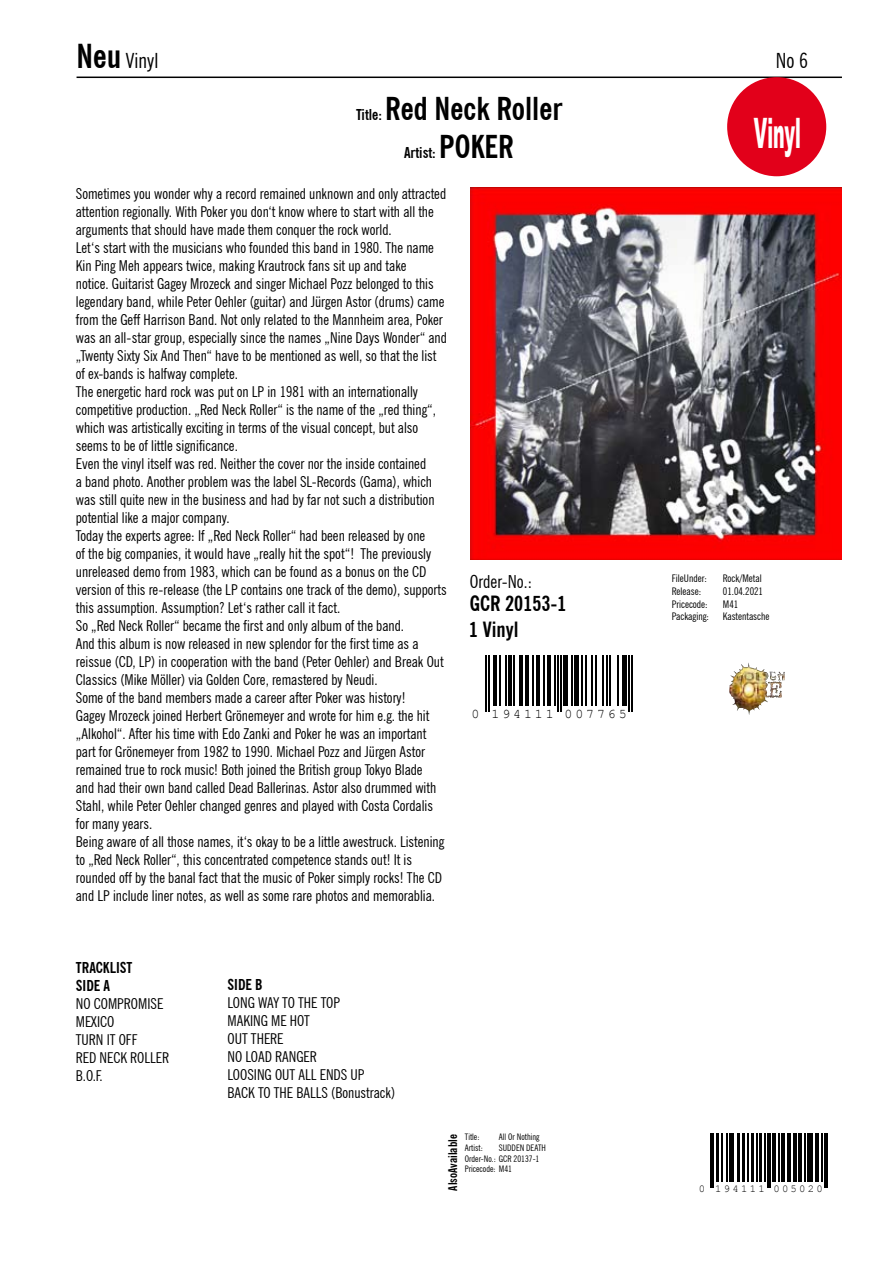
<style>
.page{position:relative;width:893px;height:1263px;background:#fff}
.page>*{position:absolute;margin:0;border:0;box-sizing:border-box;transform-origin:0 0}
.t1{font:900 42px "Arial";letter-spacing:.005em;color:#fff;scale:.41 1}
.t2{font:700 condensed 31.5px "News Gothic BT";color:#000}
.t3{font:700 condensed 21px "News Gothic BT";color:#000}
.t4{font:condensed 21px "News Gothic BT";color:#000}
.t5{font:condensed 18px "News Gothic BT";color:#000}
.t6{font:condensed 15px/18px "News Gothic BT";color:#000}
.t7{font:700 condensed 15px/18px "News Gothic BT";color:#000}
.t8{font:13.35px "Courier New";letter-spacing:.215em;color:#000}
.t9{font:700 condensed 12px "News Gothic BT";color:#000}
.t10{font:10.65px "Courier New";letter-spacing:.215em;color:#000}
.t11{font:condensed 10.5px "News Gothic BT";color:#000}
.t12{font:condensed 9px/10.6px "News Gothic BT";color:#000}
.s1{font-weight:700;font-size:33px}
.s2{font-size:15px}
.s3{font-size:31.5px}
</style>
<div class="page">
<hr style="left:77px;top:77px;width:765px;height:1px;background:#000">
<img style="left:470px;top:187px;width:372px;height:372px">
<hr style="left:485px;top:655px;width:2px;height:57px;background:#000">
<hr style="left:488px;top:655px;width:2px;height:57px;background:#000">
<hr style="left:493px;top:655px;width:3px;height:50px;background:#000">
<hr style="left:499px;top:655px;width:2px;height:50px;background:#000">
<hr style="left:506px;top:655px;width:1px;height:50px;background:#000">
<hr style="left:509px;top:655px;width:3px;height:50px;background:#000">
<hr style="left:513px;top:655px;width:2px;height:50px;background:#000">
<hr style="left:520px;top:655px;width:3px;height:50px;background:#000">
<hr style="left:526px;top:655px;width:3px;height:50px;background:#000">
<hr style="left:532px;top:655px;width:2px;height:50px;background:#000">
<hr style="left:537px;top:655px;width:3px;height:50px;background:#000">
<hr style="left:543px;top:655px;width:1px;height:50px;background:#000">
<hr style="left:547px;top:655px;width:4px;height:50px;background:#000">
<hr style="left:554px;top:655px;width:1px;height:50px;background:#000">
<hr style="left:557px;top:655px;width:1px;height:57px;background:#000">
<hr style="left:560px;top:655px;width:1px;height:57px;background:#000">
<div style="left:563px;top:655px;width:5px;height:50px;background:#000"></div>
<hr style="left:571px;top:655px;width:1px;height:50px;background:#000">
<div style="left:574px;top:655px;width:5px;height:50px;background:#000"></div>
<hr style="left:582px;top:655px;width:1px;height:50px;background:#000">
<hr style="left:585px;top:655px;width:1px;height:50px;background:#000">
<hr style="left:591px;top:655px;width:2px;height:50px;background:#000">
<hr style="left:596px;top:655px;width:1px;height:50px;background:#000">
<hr style="left:602px;top:655px;width:1px;height:50px;background:#000">
<hr style="left:606px;top:655px;width:2px;height:50px;background:#000">
<hr style="left:610px;top:655px;width:1px;height:50px;background:#000">
<hr style="left:617px;top:655px;width:2px;height:50px;background:#000">
<div style="left:622px;top:655px;width:5px;height:50px;background:#000"></div>
<hr style="left:628px;top:655px;width:2px;height:57px;background:#000">
<hr style="left:631px;top:655px;width:2px;height:57px;background:#000">
<img style="left:729px;top:663px;width:20px;height:41px">
<hr style="left:710px;top:1133px;width:1px;height:54px;background:#000">
<hr style="left:713px;top:1133px;width:1px;height:54px;background:#000">
<hr style="left:716px;top:1133px;width:3px;height:49px;background:#000">
<hr style="left:721px;top:1133px;width:2px;height:49px;background:#000">
<hr style="left:726px;top:1133px;width:1px;height:49px;background:#000">
<hr style="left:729px;top:1133px;width:2px;height:49px;background:#000">
<hr style="left:732px;top:1133px;width:2px;height:49px;background:#000">
<hr style="left:737px;top:1133px;width:3px;height:49px;background:#000">
<hr style="left:742px;top:1133px;width:3px;height:49px;background:#000">
<hr style="left:747px;top:1133px;width:2px;height:49px;background:#000">
<hr style="left:751px;top:1133px;width:2px;height:49px;background:#000">
<hr style="left:756px;top:1133px;width:1px;height:49px;background:#000">
<hr style="left:760px;top:1133px;width:2px;height:49px;background:#000">
<hr style="left:765px;top:1133px;width:1px;height:49px;background:#000">
<hr style="left:767px;top:1133px;width:1px;height:54px;background:#000">
<hr style="left:770px;top:1133px;width:1px;height:54px;background:#000">
<hr style="left:772px;top:1133px;width:4px;height:49px;background:#000">
<hr style="left:778px;top:1133px;width:1px;height:49px;background:#000">
<hr style="left:781px;top:1133px;width:3px;height:49px;background:#000">
<hr style="left:787px;top:1133px;width:1px;height:49px;background:#000">
<hr style="left:789px;top:1133px;width:2px;height:49px;background:#000">
<hr style="left:793px;top:1133px;width:4px;height:49px;background:#000">
<hr style="left:798px;top:1133px;width:4px;height:49px;background:#000">
<hr style="left:804px;top:1133px;width:2px;height:49px;background:#000">
<hr style="left:807px;top:1133px;width:2px;height:49px;background:#000">
<hr style="left:810px;top:1133px;width:3px;height:49px;background:#000">
<hr style="left:815px;top:1133px;width:4px;height:49px;background:#000">
<hr style="left:822px;top:1133px;width:1px;height:49px;background:#000">
<hr style="left:824px;top:1133px;width:1px;height:54px;background:#000">
<hr style="left:827px;top:1133px;width:1px;height:54px;background:#000">
<div style="left:727px;top:77px;width:99px;height:99px;background:#e2001a;border-radius:50%"></div>
<h3 class="t4" style="left:77px;top:47px;width:83px"><span class="s1">Neu</span> Vinyl</h3>
<h3 class="t4" style="left:776px;top:47px;width:34px">No 6</h3>
<h2 class="t2" style="left:356px;top:89px;width:208px"><span class="s2">Title:</span> Red Neck Roller</h2>
<p class="t7" style="left:404px;top:143px;width:112px">Artist: <span class="s3">POKER</span></p>
<p class="t6" style="left:76px;top:184px;width:373px">Sometimes you wonder why a record remained unknown and only attracted attention regionally. With Poker you don‘t know where to start with all the arguments that should have made them conquer the rock world.<br>Let‘s start with the musicians who founded this band in 1980. The name Kin Ping Meh appears twice, making Krautrock fans sit up and take<br>notice. Guitarist Gagey Mrozeck and singer Michael Pozz belonged to this legendary band, while Peter Oehler (guitar) and Jürgen Astor (drums) came from the Geff Harrison Band. Not only related to the Mannheim area, Poker was an all-star group, especially since the names „Nine Days Wonder“ and „Twenty Sixty Six And Then“ have to be mentioned as well, so that the list of ex-bands is halfway complete.<br>The energetic hard rock was put on LP in 1981 with an internationally competitive production. „Red Neck Roller“ is the name of the „red thing“, which was artistically exciting in terms of the visual concept, but also seems to be of little significance.<br>Even the vinyl itself was red. Neither the cover nor the inside contained<br>a band photo. Another problem was the label SL-Records (Gama), which was still quite new in the business and had by far not such a distribution potential like a major company.<br>Today the experts agree: If „Red Neck Roller“ had been released by one<br>of the big companies, it would have „really hit the spot“! The previously unreleased demo from 1983, which can be found as a bonus on the CD version of this re-release (the LP contains one track of the demo), supports this assumption. Assumption? Let‘s rather call it fact.<br>So „Red Neck Roller“ became the first and only album of the band.<br>And this album is now released in new splendor for the first time as a reissue (CD, LP) in cooperation with the band (Peter Oehler) and Break Out Classics (Mike Möller) via Golden Core, remastered by Neudi.<br>Some of the band members made a career after Poker was history!<br>Gagey Mrozeck joined Herbert Grönemeyer and wrote for him e.g. the hit „Alkohol“. After his time with Edo Zanki and Poker he was an important part for Grönemeyer from 1982 to 1990. Michael Pozz and Jürgen Astor remained true to rock music! Both joined the British group Tokyo Blade<br>and had their own band called Dead Ballerinas. Astor also drummed with Stahl, while Peter Oehler changed genres and played with Costa Cordalis for many years.<br>Being aware of all those names, it‘s okay to be a little awestruck. Listening to „Red Neck Roller“, this concentrated competence stands out! It is rounded off by the banal fact that the music of Poker simply rocks! The CD and LP include liner notes, as well as some rare photos and memorablia.</p>
<h1 class="t1" style="left:754px;top:103px;width:116px">Vinyl</h1>
<p class="t11" style="left:672px;top:572px;width:37px">FileUnder:</p>
<p class="t11" style="left:723px;top:572px;width:40px">Rock/Metal</p>
<p class="t11" style="left:672px;top:585px;width:31px">Release:</p>
<p class="t11" style="left:723px;top:585px;width:42px">01.04.2021</p>
<p class="t11" style="left:672px;top:597px;width:37px">Pricecode:</p>
<p class="t11" style="left:723px;top:597px;width:17px">M41</p>
<p class="t11" style="left:672px;top:610px;width:39px">Packaging:</p>
<p class="t11" style="left:723px;top:610px;width:48px">Kastentasche</p>
<p class="t5" style="left:470px;top:570px;width:64px">Order-No.:</p>
<h3 class="t3" style="left:470px;top:591px;width:98px">GCR 20153-1</h3>
<h3 class="t3" style="left:469px;top:616px;width:51px">1 Vinyl</h3>
<p class="t8" style="left:471px;top:705px;width:157px">0 194111 007765</p>
<p class="t7" style="left:76px;top:958px;width:58px">TRACKLIST<br>SIDE A</p>
<p class="t6" style="left:76px;top:994px;width:95px">NO COMPROMISE<br>MEXICO<br>TURN IT OFF<br>RED NECK ROLLER<br>B.O.F.</p>
<p class="t7" style="left:227px;top:976px;width:37px">SIDE B</p>
<p class="t6" style="left:227px;top:994px;width:169px">LONG WAY TO THE TOP<br>MAKING ME HOT<br>OUT THERE<br>NO LOAD RANGER<br>LOOSING OUT ALL ENDS UP<br>BACK TO THE BALLS (Bonustrack)</p>
<p class="t9" style="left:445px;top:1190px;width:58px;rotate:-90deg">AlsoAvailable</p>
<p class="t12" style="left:465px;top:1132px;width:16px">Title:</p>
<p class="t12" style="left:499px;top:1132px;width:42px">All Or Nothing</p>
<p class="t12" style="left:465px;top:1142px;width:82px;text-indent:34px">SUDDEN DEATH<br>Order-No.: GCR 20137-1<br>Pricecode: M41</p>
<p class="t12" style="left:465px;top:1142px;width:19px">Artist:</p>
<p class="t10" style="left:699px;top:1182px;width:125px">0 194111 005020</p>
</div>
